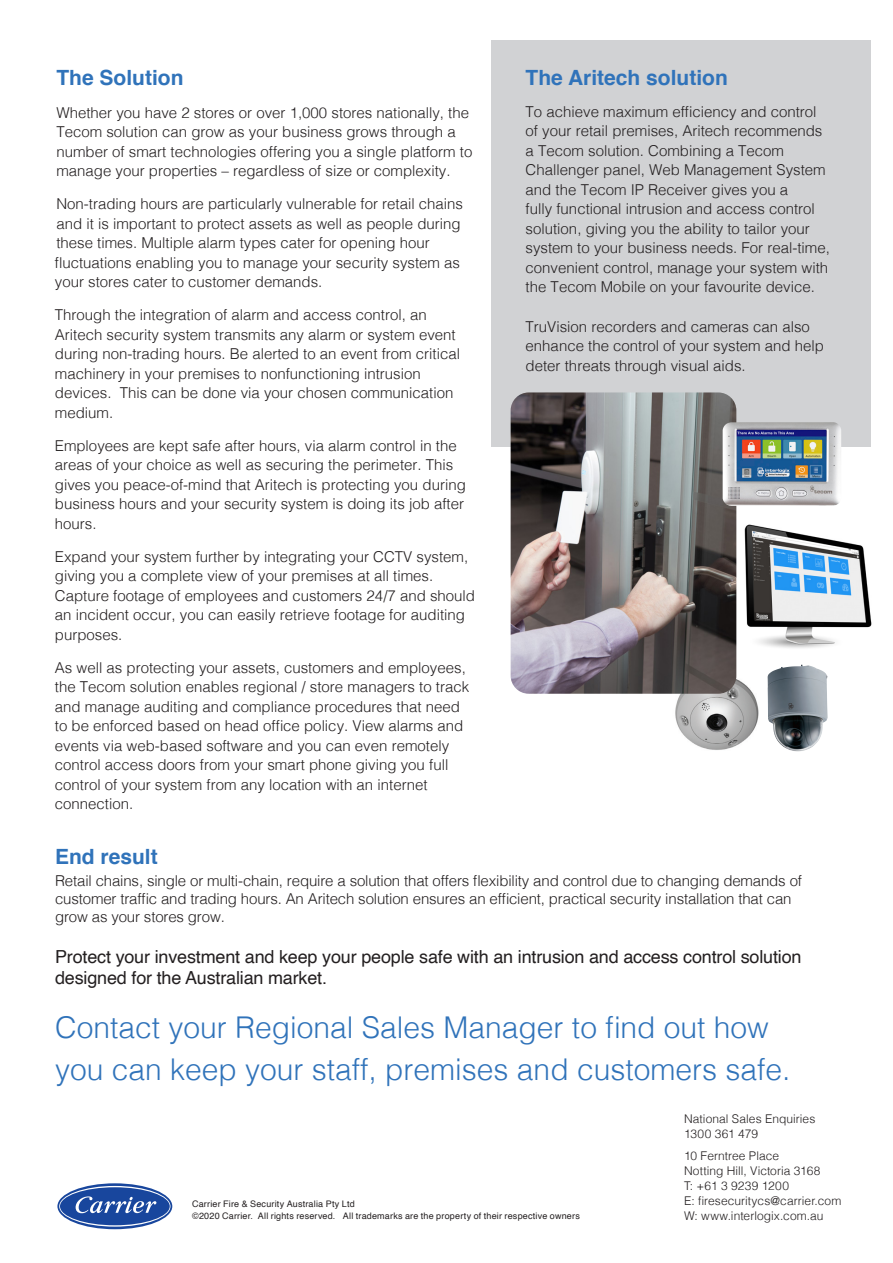
<style>
.page{position:relative;width:893px;height:1263px;background:#fff}
.page>*{position:absolute;margin:0;border:0;box-sizing:border-box;transform-origin:0 0}
.Model{font:300 30px/42px "Helvetica";color:#3073ba}
.BODY{font:700 21px "Helvetica";color:#3073ba}
.HEAD{font:700 21px "Helvetica";color:#3073ba}
.BODY-2{font:18px/21px "Helvetica";letter-spacing:-.01em;color:#231f20}
.BODY-3{font:300 15px/19.5px "Helvetica";color:#231f20}
.t1{font:300 12px/15px "Helvetica";letter-spacing:.005em;color:#231f20}
.t2{font:9px/12px "Helvetica";letter-spacing:.02em;color:#231f20}
</style>
<div class="page">
<svg style="left:57px;top:1183px;width:115px;height:46px"></svg>
<svg style="left:59px;top:1186px;width:111px;height:40px"></svg>
<div style="left:491px;top:40px;width:379px;height:406px;background:#d1d2d4"></div>
<img style="left:736px;top:507px;width:136px;height:152px">
<img style="left:675px;top:667px;width:93px;height:83px">
<img style="left:511px;top:392px;width:225px;height:302px">
<img style="left:768px;top:665px;width:60px;height:86px">
<img style="left:723px;top:422px;width:118px;height:84px">
<p class="HEAD" style="left:56px;top:60px;width:129px">The Solution</p>
<p class="BODY-3" style="left:56px;top:102px;width:417px">Whether you have 2 stores or over 1,000 stores nationally, the Tecom solution can grow as your business grows through a number of smart technologies offering you a single platform to manage your properties – regardless of size or complexity.</p>
<p class="BODY-3" style="left:55px;top:193px;width:410px">Non-trading hours are particularly vulnerable for retail chains and it is important to protect assets as well as people during these times. Multiple alarm types cater for opening hour fluctuations enabling you to manage your security system as your stores cater to customer demands.</p>
<p class="BODY-3" style="left:55px;top:304px;width:407px">Through the integration of alarm and access control, an Aritech security system transmits any alarm or system event during non-trading hours. Be alerted to an event from critical machinery in your premises to nonfunctioning intrusion devices. This can be done via your chosen communication medium.</p>
<p class="BODY-3" style="left:55px;top:435px;width:412px">Employees are kept safe after hours, via alarm control in the areas of your choice as well as securing the perimeter. This gives you peace-of-mind that Aritech is protecting you during business hours and your security system is doing its job after hours.</p>
<p class="BODY-3" style="left:55px;top:546px;width:422px">Expand your system further by integrating your CCTV system, giving you a complete view of your premises at all times.<br>Capture footage of employees and customers 24/7 and should an incident occur, you can easily retrieve footage for auditing purposes.</p>
<p class="BODY-3" style="left:55px;top:657px;width:416px">As well as protecting your assets, customers and employees, the Tecom solution enables regional / store managers to track and manage auditing and compliance procedures that need to be enforced based on head office policy. View alarms and events via web-based software and you can even remotely control access doors from your smart phone giving you full control of your system from any location with an internet connection.</p>
<p class="BODY" style="left:526px;top:60px;width:204px">The Aritech solution</p>
<p class="BODY-3" style="left:526px;top:101px;width:306px">To achieve maximum efficiency and control of your retail premises, Aritech recommends a Tecom solution. Combining a Tecom Challenger panel, Web Management System and the Tecom IP Receiver gives you a<br>fully functional intrusion and access control solution, giving you the ability to tailor your system to your business needs. For real-time, convenient control, manage your system with the Tecom Mobile on your favourite device.</p>
<p class="BODY-3" style="left:526px;top:316px;width:300px">TruVision recorders and cameras can also enhance the control of your system and help deter threats through visual aids.</p>
<p class="BODY" style="left:55px;top:840px;width:104px">End result</p>
<p class="BODY-3" style="left:55px;top:870px;width:748px;line-height:18px">Retail chains, single or multi-chain, require a solution that offers flexibility and control due to changing demands of customer traffic and trading hours. An Aritech solution ensures an efficient, practical security installation that can grow as your stores grow.</p>
<p class="BODY-2" style="left:55px;top:946px;width:748px">Protect your investment and keep your people safe with an intrusion and access control solution designed for the Australian market.</p>
<p class="Model" style="left:55px;top:1004px;width:737px">Contact your Regional Sales Manager to find out how you can keep your staff, premises and customers safe.</p>
<p class="t2" style="left:192px;top:1198px;width:389px">Carrier Fire &amp; Security Australia Pty Ltd<br>©2020 Carrier. All rights reserved. All trademarks are the property of their respective owners</p>
<p class="t1" style="left:684px;top:1111px;width:133px">National Sales Enquiries<br>1300 361 479</p>
<p class="t1" style="left:684px;top:1147px;width:159px">10 Ferntree Place<br>Notting Hill, Victoria 3168<br>T: +61 3 9239 1200<br>E: firesecuritycs@carrier.com<br>W: www.interlogix.com.au</p>
</div>
